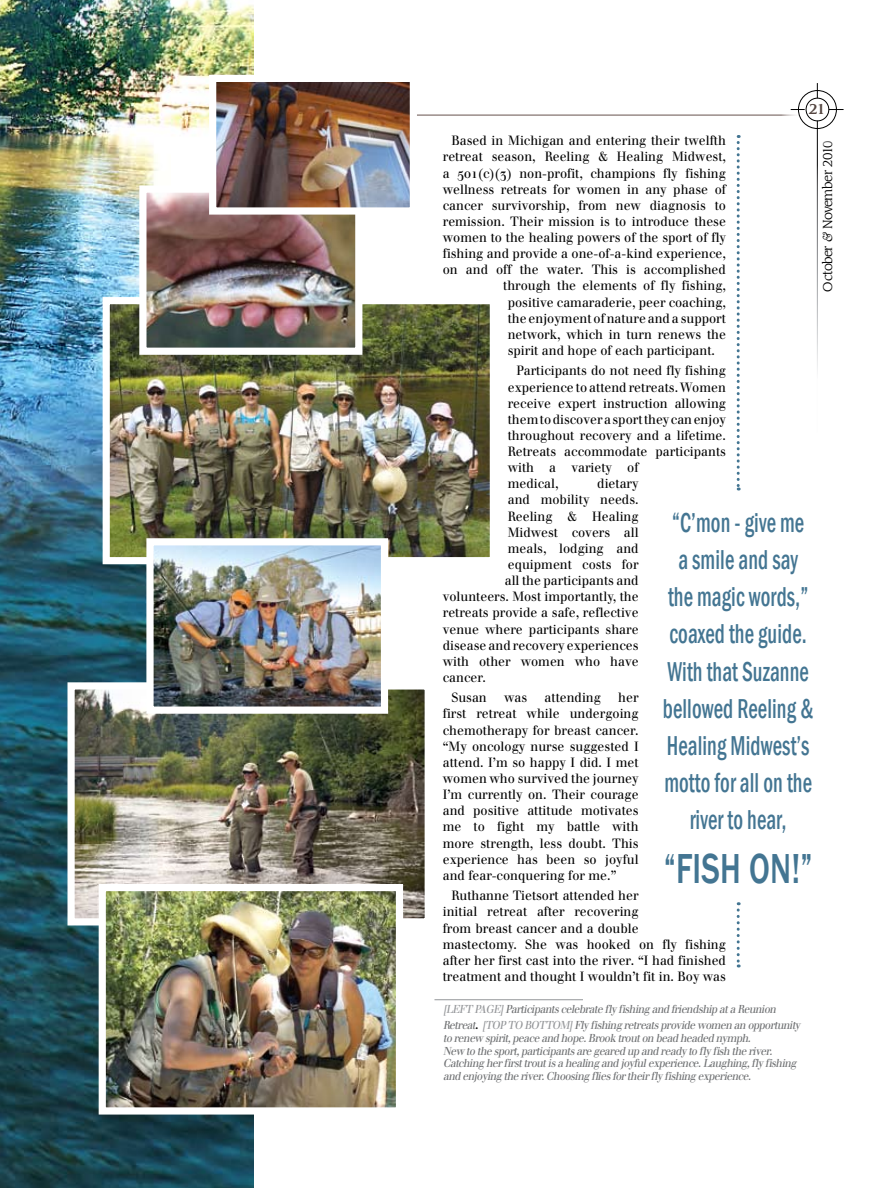
<style>
.page{position:relative;width:891px;height:1188px;background:#fff}
.page>*{position:absolute;margin:0;border:0;box-sizing:border-box;transform-origin:0 0}
.t1{font:500 43.2px "Franklin Gothic";letter-spacing:.005em;color:#437592;scale:.75 1}
.t2{font:500 condensed 28.2px/37.2px "Franklin Gothic";letter-spacing:.005em;color:#437592;text-align:center;scale:.75 1}
.t3{font:15px "Sling";color:#554742}
.t4{font:300 13.5px "Sling";letter-spacing:-.075em;color:#000}
.t5{font:13.2px/16.2px "Justus Oldstyle";color:#000;scale:.95 1}
.t6{font:italic 11.25px/12.8px "Justus Oldstyle";letter-spacing:-.05em;color:#6d6f71;scale:.93 1}
.s1{color:#939598}
.s2{font-style:normal;font-size:13.2px;color:#000}
.s3{font-family:"Goudy Old Style T";font-weight:400;font-style:italic}
</style>
<div class="page">
<hr style="left:0;top:114px;width:804px;height:2px;background:#998c88">
<div style="left:781px;top:76px;width:71px;height:71px;background:#fff;border-radius:50%"></div>
<div style="left:798px;top:90px;width:39px;height:39px;border:1px solid #000;border-radius:50%"></div>
<div style="left:806px;top:98px;width:23px;height:23px;border:1px solid #000;border-radius:50%"></div>
<svg style="left:817px;top:83px;width:1px;height:15px"></svg>
<svg style="left:829px;top:109px;width:15px;height:1px"></svg>
<hr style="left:817px;top:121px;width:1px;height:311px;background:#fff">
<svg style="left:791px;top:109px;width:14px;height:1px"></svg>
<img style="left:0;top:0;width:254px;height:1188px">
<svg style="left:737px;top:135px;width:3px;height:355px"></svg>
<svg style="left:737px;top:902px;width:3px;height:66px"></svg>
<hr style="left:434px;top:999px;width:149px;height:1px;background:#939598">
<img style="left:75px;top:690px;width:349px;height:227px">
<div style="left:67px;top:682px;width:365px;height:243px;border:7px solid #fff"></div>
<img style="left:111px;top:305px;width:378px;height:251px">
<div style="left:103px;top:297px;width:394px;height:267px;border:7px solid #fff"></div>
<img style="left:147px;top:193px;width:207px;height:154px">
<div style="left:139px;top:185px;width:223px;height:170px;border:7px solid #fff"></div>
<img style="left:154px;top:546px;width:226px;height:160px">
<div style="left:146px;top:538px;width:242px;height:176px;border:7px solid #fff"></div>
<img style="left:107px;top:892px;width:288px;height:215px">
<div style="left:99px;top:884px;width:304px;height:231px;border:7px solid #fff"></div>
<img style="left:217px;top:83px;width:192px;height:124px">
<div style="left:209px;top:75px;width:208px;height:140px;border:7px solid #fff"></div>
<p class="t3" style="left:809px;top:103px;width:18px">21</p>
<p class="t5" style="left:451px;top:133px;width:290px">Based in Michigan and entering their twelfth</p>
<p class="t5" style="left:443px;top:149px;width:300px">retreat season, Reeling &amp; Healing Midwest,</p>
<p class="t5" style="left:443px;top:165px;width:300px">a 501(c)(3) non-profit, champions fly fishing</p>
<p class="t5" style="left:443px;top:181px;width:300px">wellness retreats for women in any phase of</p>
<p class="t5" style="left:443px;top:197px;width:300px">cancer survivorship, from new diagnosis to</p>
<p class="t5" style="left:443px;top:213px;width:300px">remission. Their mission is to introduce these</p>
<p class="t5" style="left:443px;top:229px;width:300px">women to the healing powers of the sport of fly</p>
<p class="t5" style="left:443px;top:246px;width:300px">fishing and provide a one-of-a-kind experience,</p>
<p class="t5" style="left:443px;top:262px;width:300px">on and off the water. This is accomplished</p>
<p class="t5" style="left:503px;top:278px;width:236px">through the elements of fly fishing,</p>
<p class="t5" style="left:508px;top:294px;width:231px">positive camaraderie, peer coaching,</p>
<p class="t5" style="left:508px;top:310px;width:231px">the enjoyment of nature and a support</p>
<p class="t5" style="left:508px;top:326px;width:231px">network, which in turn renews the</p>
<p class="t5" style="left:508px;top:342px;width:220px">spirit and hope of each participant.</p>
<p class="t5" style="left:508px;top:363px;width:231px;text-indent:9px">Participants do not need fly fishing experience to attend retreats. Women receive expert instruction allowing them to discover a sport they can enjoy throughout recovery and a lifetime.<br>Retreats accommodate participants with a variety of<br>medical,</p>
<p class="t5" style="left:597px;top:476px;width:45px">dietary</p>
<p class="t5" style="left:508px;top:492px;width:139px">and mobility needs.</p>
<p class="t5" style="left:508px;top:508px;width:139px">Reeling &amp; Healing</p>
<p class="t5" style="left:508px;top:524px;width:139px">Midwest covers all</p>
<p class="t5" style="left:508px;top:540px;width:139px">meals, lodging and</p>
<p class="t5" style="left:508px;top:556px;width:139px">equipment costs for</p>
<p class="t5" style="left:505px;top:572px;width:142px">all the participants and</p>
<p class="t5" style="left:443px;top:589px;width:208px">volunteers. Most importantly, the</p>
<p class="t5" style="left:443px;top:605px;width:208px">retreats provide a safe, reflective</p>
<p class="t5" style="left:443px;top:621px;width:208px">venue where participants share</p>
<p class="t5" style="left:443px;top:637px;width:208px">disease and recovery experiences</p>
<p class="t5" style="left:443px;top:653px;width:208px">with other women who have</p>
<p class="t5" style="left:443px;top:669px;width:47px">cancer.</p>
<p class="t5" style="left:451px;top:690px;width:39px">Susan</p>
<p class="t5" style="left:504px;top:690px;width:26px">was</p>
<p class="t5" style="left:545px;top:690px;width:61px">attending</p>
<h2 class="t2" style="left:663px;top:504px;width:202px">“C’mon - give me<br>a smile and say the magic words,” coaxed the guide.<br>With that Suzanne bellowed Reeling &amp;<br>Healing Midwest’s motto for all on the river to hear,</h2>
<h1 class="t1" style="left:664px;top:841px;width:200px">“FISH ON!”</h1>
<p class="t5" style="left:443px;top:690px;width:208px;text-align:justify;text-indent:176px">her first retreat while undergoing chemotherapy for breast cancer. “My oncology nurse suggested I attend. I’m so happy I did. I met women who survived the journey I’m currently on. Their courage and positive attitude motivates me to fight my battle with more strength, less doubt. This experience has been so joyful and fear-conquering for me.”</p>
<p class="t5" style="left:443px;top:888px;width:300px;text-indent:9px">Ruthanne Tietsort attended her<br>initial retreat after recovering<br>from breast cancer and a double<br>mastectomy. She was hooked on fly fishing after her first cast into the river. “I had finished treatment and thought I wouldn’t fit in. Boy was</p>
<p class="t6" style="left:443px;top:1001px;width:386px;line-height:16.2px"><span class="s1">[LEFT PAGE]</span>Participantscelebratefly fishing and friendship ataReunion<br>Retreat<span class="s2">.</span> <span class="s1">[Top to Bottom]</span>Fly fishing retreatsprovidewomen an opportunity</p>
<p class="t6" style="left:443px;top:1032px;width:384px">to renew spirit,peaceand hope.Brook trouton bead headed nymph.<br>New to thesport,participantsaregeared up and ready to fly fish theriver.<br>Catching herfirsttroutisahealing and j oyfulexperience.Laughing,fly fishing and enj oying theriver.Choosing fliesfortheirfly fishing experience.</p>
<p class="t4" style="left:822px;top:292px;width:153px;rotate:-90deg">October <span class="s3">&amp;</span> November 2010</p>
</div>
